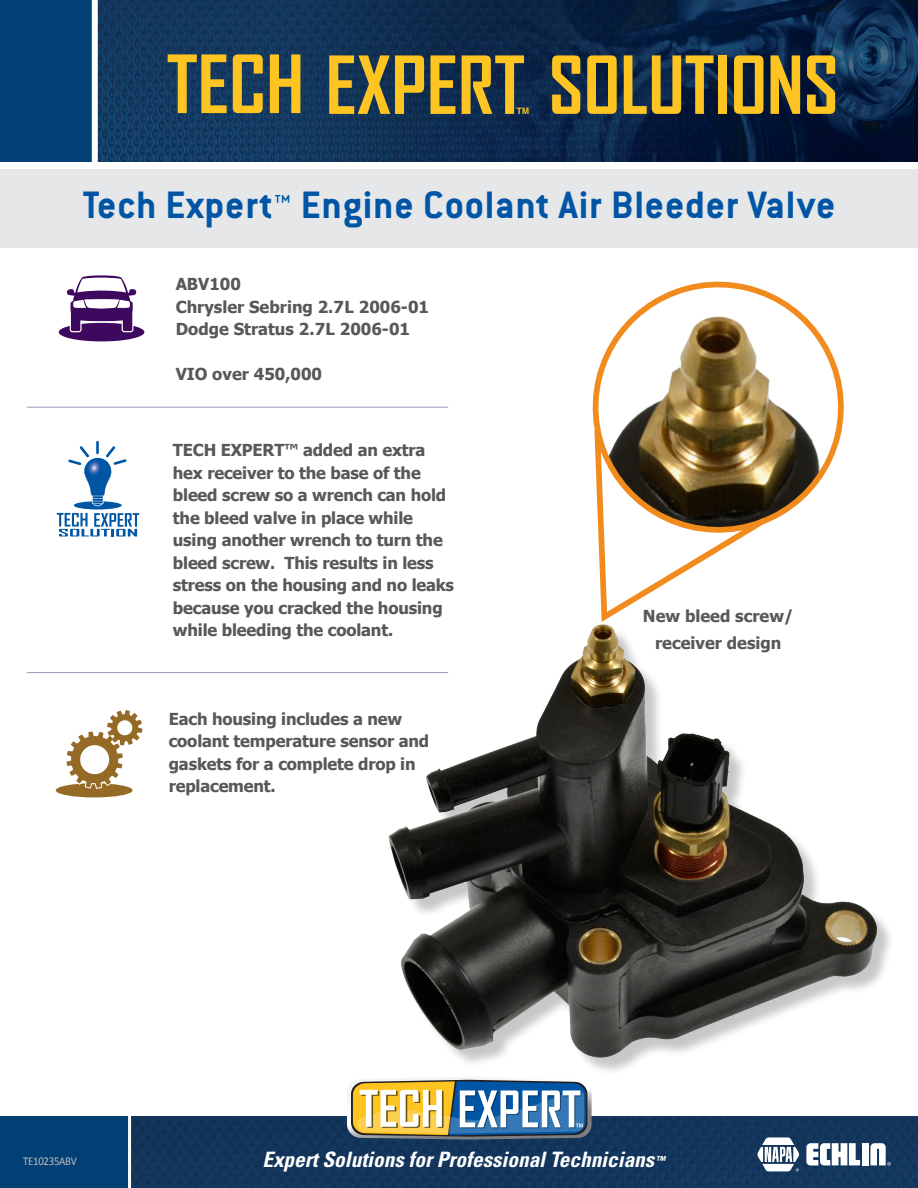
<style>
.page{position:relative;width:918px;height:1188px;background:#fff}
.page>*{position:absolute;margin:0;border:0;box-sizing:border-box;transform-origin:0 0}
.t1{font:700 76.5px "Agency FB";color:#fec422}
.t2{font:700 42px "Conduit ITC";letter-spacing:.02em;color:#0155a5}
.t3{font:italic 700 condensed 21.15px "Univers LT Std";color:#fff}
.t4{font:700 16.5px/22.5px "Tahoma";letter-spacing:-.01em;color:#57585a}
.t5{font:12px "Calibri";letter-spacing:-.025em;color:#bcbdc0;scale:.9 1}
</style>
<div class="page">
<img style="left:98px;top:0;width:820px;height:162px">
<div style="left:0;top:0;width:95px;height:162px;background:#004074"></div>
<div style="left:92px;top:0;width:6px;height:163px;background:#fff"></div>
<svg style="left:168px;top:54px;width:59px;height:59px;background:#7c7744"></svg>
<svg style="left:233px;top:54px;width:30px;height:59px;background:#9c8a3b"></svg>
<svg style="left:270px;top:54px;width:30px;height:59px;background:#aa9237"></svg>
<svg style="left:329px;top:55px;width:95px;height:59px;background:#8a7c3a"></svg>
<svg style="left:430px;top:55px;width:25px;height:59px"></svg>
<svg style="left:462px;top:55px;width:67px;height:59px;background:#7f7238"></svg>
<div style="left:131px;top:1117px;width:787px;height:71px;background:#13355a"></div>
<svg style="left:347px;top:1077px;width:245px;height:63px"></svg>
<div style="left:0;top:1117px;width:130px;height:71px;background:#004074"></div>
<hr style="left:128px;top:1116px;width:3px;height:72px;background:#fff">
<svg style="left:806px;top:1143px;width:54px;height:22px"></svg>
<div style="left:862px;top:1143px;width:7px;height:22px;background:#fff"></div>
<svg style="left:870px;top:1143px;width:21px;height:23px"></svg>
<svg style="left:757px;top:1137px;width:42px;height:34px"></svg>
<div style="left:0;top:169px;width:918px;height:79px;background:#e6e7e9"></div>
<div style="left:56px;top:783px;width:77px;height:14px;background:#956a27;border-radius:50%"></div>
<svg style="left:64px;top:710px;width:78px;height:80px"></svg>
<svg style="left:74px;top:501px;width:48px;height:9px"></svg>
<svg style="left:68px;top:441px;width:59px;height:65px"></svg>
<svg style="left:57px;top:513px;width:82px;height:23px"></svg>
<hr style="left:27px;top:672px;width:421px;height:1px;background:#9399c3">
<hr style="left:27px;top:407px;width:421px;height:1px;background:#9399c3">
<svg style="left:592px;top:281px;width:252px;height:240px"></svg>
<svg style="left:592px;top:423px;width:180px;height:194px"></svg>
<img style="left:377px;top:617px;width:508px;height:449px">
<div style="left:59px;top:323px;width:85px;height:18px;background:#3d085d;border-radius:50%"></div>
<svg style="left:63px;top:275px;width:76px;height:66px"></svg>
<h1 class="t1" style="left:549px;top:43px;width:291px">SOLUTIONS</h1>
<h2 class="t2" style="left:83px;top:180px;width:754px">Tech Expert™ Engine Coolant Air Bleeder Valve</h2>
<p class="t4" style="left:176px;top:272px;width:255px">ABV100<br>Chrysler Sebring 2.7L 2006-01<br>Dodge Stratus 2.7L 2006-01</p>
<p class="t4" style="left:176px;top:362px;width:148px">VIO over 450,000</p>
<p class="t4" style="left:173px;top:438px;width:283px">TECH EXPERT™ added an extra hex receiver to the base of the bleed screw so a wrench can hold the bleed valve in place while using another wrench to turn the bleed screw. This results in less stress on the housing and no leaks because you cracked the housing while bleeding the coolant.</p>
<p class="t4" style="left:169px;top:707px;width:262px">Each housing includes a new coolant temperature sensor and gaskets for a complete drop in replacement.</p>
<p class="t4" style="left:643px;top:602px;width:152px;line-height:27.3px;text-align:center">New bleed screw/ receiver design</p>
<p class="t5" style="left:23px;top:1153px;width:61px">TE10235ABV</p>
<p class="t3" style="left:262px;top:1147px;width:404px">Expert Solutions for Professional Technicians<sup>™</sup></p>
</div>
